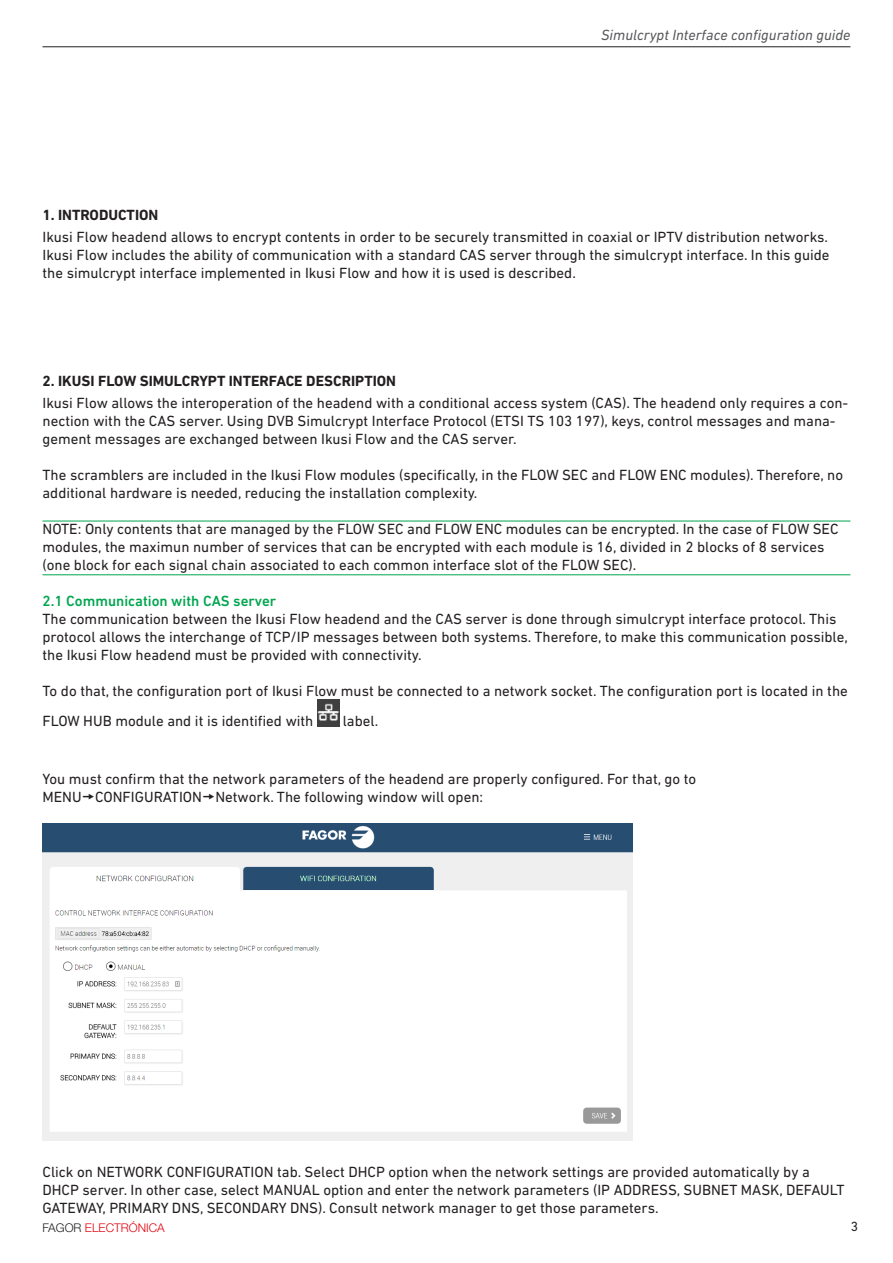
<style>
.page{position:relative;width:893px;height:1263px;background:#fff}
.page>*{position:absolute;margin:0;border:0;box-sizing:border-box;transform-origin:0 0}
.t1{font:15px/18px "DIN Next LT Pro";color:#231f20}
.t2{font:700 15px "DIN Next LT Pro";color:#231f20}
.t3{font:italic 15px "DIN Next LT Pro";color:#57585a}
.t4{font:500 15px "DIN Next LT Pro";color:#00a54f}
.t5{font:13.5px "DIN Next LT Pro";color:#231f20}
.t6{font:300 12px "Helvetica Neue";color:#e30512}
.s1{color:#231f20}
</style>
<div class="page">
<hr style="left:43px;top:47px;width:807px;height:1px;background:#231f20">
<hr style="left:43px;top:521px;width:807px;height:1px;background:#00a54f">
<hr style="left:43px;top:574px;width:807px;height:1px;background:#00a54f">
<img style="left:317px;top:699px;width:22px;height:27px">
<img style="left:43px;top:823px;width:589px;height:318px">
<p class="t3" style="left:601px;top:26px;width:251px">Simulcrypt Interface configuration guide</p>
<p class="t2" style="left:43px;top:206px;width:117px">1. INTRODUCTION</p>
<p class="t1" style="left:43px;top:228px;width:789px;text-align:justify">Ikusi Flow headend allows to encrypt contents in order to be securely transmitted in coaxial or IPTV distribution networks.<br>Ikusi Flow includes the ability of communication with a standard CAS server through the simulcrypt interface. In this guide the simulcrypt interface implemented in Ikusi Flow and how it is used is described.</p>
<p class="t2" style="left:43px;top:372px;width:355px">2. IKUSI FLOW SIMULCRYPT INTERFACE DESCRIPTION</p>
<p class="t1" style="left:43px;top:394px;width:807px">Ikusi Flow allows the interoperation of the headend with a conditional access system (CAS). The headend only requires a con&shy;nection with the CAS server. Using DVB Simulcrypt Interface Protocol (ETSI TS 103 197), keys, control messages and mana&shy;gement messages are exchanged between Ikusi Flow and the CAS server.</p>
<p class="t1" style="left:43px;top:466px;width:802px">The scramblers are included in the Ikusi Flow modules (specifically, in the FLOW SEC and FLOW ENC modules). Therefore, no additional hardware is needed, reducing the installation complexity.</p>
<p class="t1" style="left:43px;top:520px;width:797px">NOTE: Only contents that are managed by the FLOW SEC and FLOW ENC modules can be encrypted. In the case of FLOW SEC modules, the maximun number of services that can be encrypted with each module is 16, divided in 2 blocks of 8 services (one block for each signal chain associated to each common interface slot of the FLOW SEC).</p>
<p class="t4" style="left:43px;top:592px;width:235px">2.1 Communication with CAS server</p>
<p class="t1" style="left:43px;top:610px;width:807px">The communication between the Ikusi Flow headend and the CAS server is done through simulcrypt interface protocol. This protocol allows the interchange of TCP/IP messages between both systems. Therefore, to make this communication possible, the Ikusi Flow headend must be provided with connectivity.</p>
<p class="t1" style="left:43px;top:676px;width:807px;line-height:29.8px">To do that, the configuration port of Ikusi Flow must be connected to a network socket. The configuration port is located in the<br>FLOW HUB module and it is identified with</p>
<p class="t1" style="left:343px;top:712px;width:37px">label.</p>
<p class="t1" style="left:43px;top:770px;width:655px">You must confirm that the network parameters of the headend are properly configured. For that, go to<br>MENU CONFIGURATION Network. The following window will open:</p>
<p class="t1" style="left:43px;top:1163px;width:804px">Click on NETWORK CONFIGURATION tab. Select DHCP option when the network settings are provided automatically by a<br>DHCP server. In other case, select MANUAL option and enter the network parameters (IP ADDRESS, SUBNET MASK, DEFAULT<br>GATEWAY, PRIMARY DNS, SECONDARY DNS). Consult network manager to get those parameters.</p>
<p class="t6" style="left:43px;top:1218px;width:124px"><span class="s1">FAGOR</span> ELECTRÓNICA</p>
<p class="t5" style="left:851px;top:1218px;width:9px">3</p>
</div>
